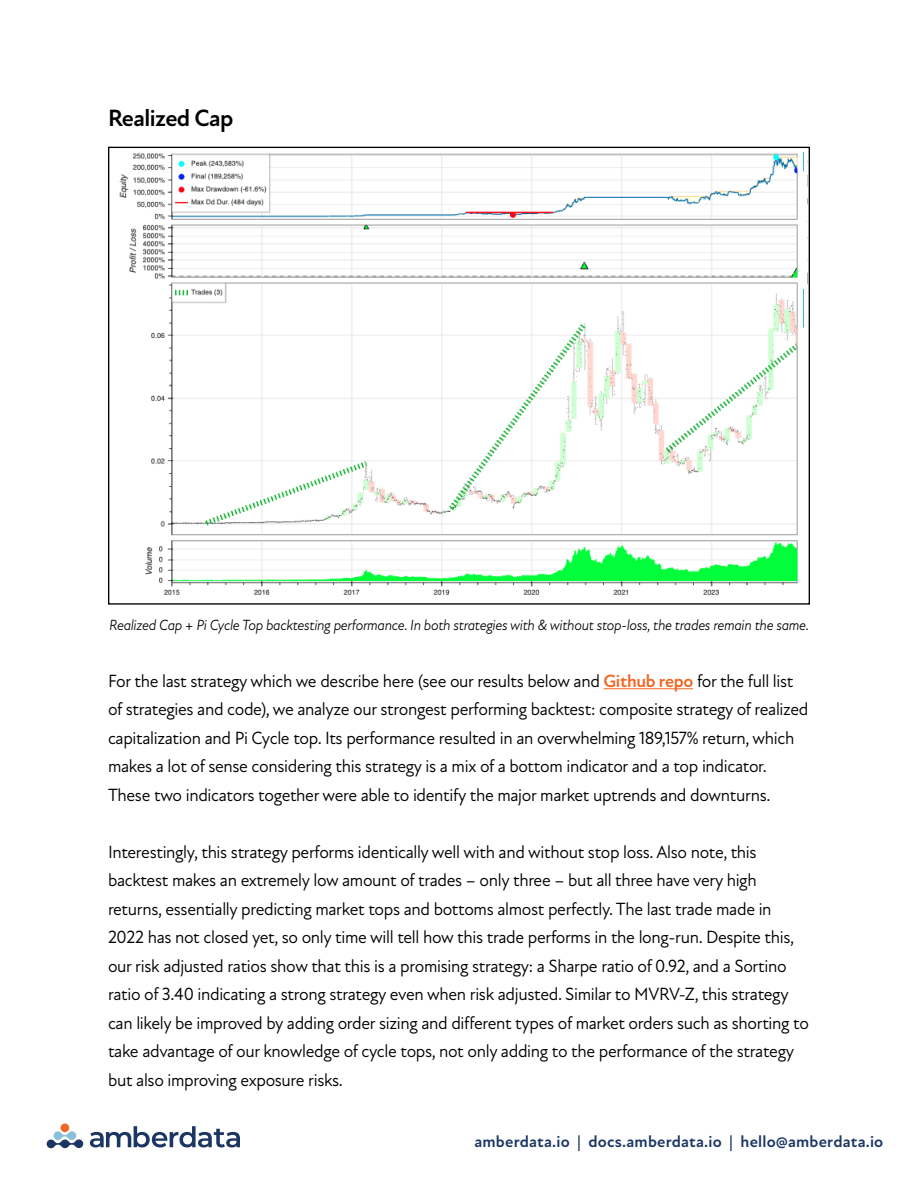
<style>
.page{position:relative;width:918px;height:1188px;background:#fff}
.page>*{position:absolute;margin:0;border:0;box-sizing:border-box;transform-origin:0 0}
.t1{font:700 24px "New Atten";letter-spacing:-.025em;color:#000}
.t2{font:18px/28.5px "New Atten";letter-spacing:-.02em;color:#000}
.t3{font:700 16.5px "New Atten";letter-spacing:.01em;color:#1c3764}
.t4{font:italic 15px "New Atten";letter-spacing:-.02em;color:#000;scale:.94 1}
.s1{font-weight:700;color:#f26723}
</style>
<div class="page">
<svg style="left:47px;top:1131px;width:36px;height:17px"></svg>
<div style="left:61px;top:1124px;width:8px;height:8px;background:#f26723;border-radius:50%"></div>
<svg style="left:90px;top:1126px;width:150px;height:21px"></svg>
<hr style="left:604px;top:688px;width:89px;height:1px;background:#f26723">
<img style="left:119px;top:152px;width:689px;height:443px">
<h1 class="t1" style="left:108px;top:104px;width:127px">Realized Cap</h1>
<p class="t4" style="left:109px;top:616px;width:746px">Realized Cap + Pi Cycle Top backtesting performance. In both strategies with &amp; without stop-loss, the trades remain the same.</p>
<p class="t2" style="left:108px;top:667px;width:702px">For the last strategy which we describe here (see our results below and <span class="s1">Github repo</span> for the full list of strategies and code), we analyze our strongest performing backtest: composite strategy of realized capitalization and Pi Cycle top. Its performance resulted in an overwhelming 189,157% return, which makes a lot of sense considering this strategy is a mix of a bottom indicator and a top indicator.<br>These two indicators together were able to identify the major market uptrends and downturns.</p>
<p class="t2" style="left:108px;top:838px;width:702px">Interestingly, this strategy performs identically well with and without stop loss. Also note, this backtest makes an extremely low amount of trades – only three – but all three have very high returns, essentially predicting market tops and bottoms almost perfectly. The last trade made in 2022 has not closed yet, so only time will tell how this trade performs in the long-run. Despite this, our risk adjusted ratios show that this is a promising strategy: a Sharpe ratio of 0.92, and a Sortino ratio of 3.40 indicating a strong strategy even when risk adjusted. Similar to MVRV-Z, this strategy can likely be improved by adding order sizing and different types of market orders such as shorting to take advantage of our knowledge of cycle tops, not only adding to the performance of the strategy but also improving exposure risks.</p>
<p class="t3" style="left:475px;top:1132px;width:410px">amberdata.io | docs.amberdata.io | hello@amberdata.io</p>
</div>
